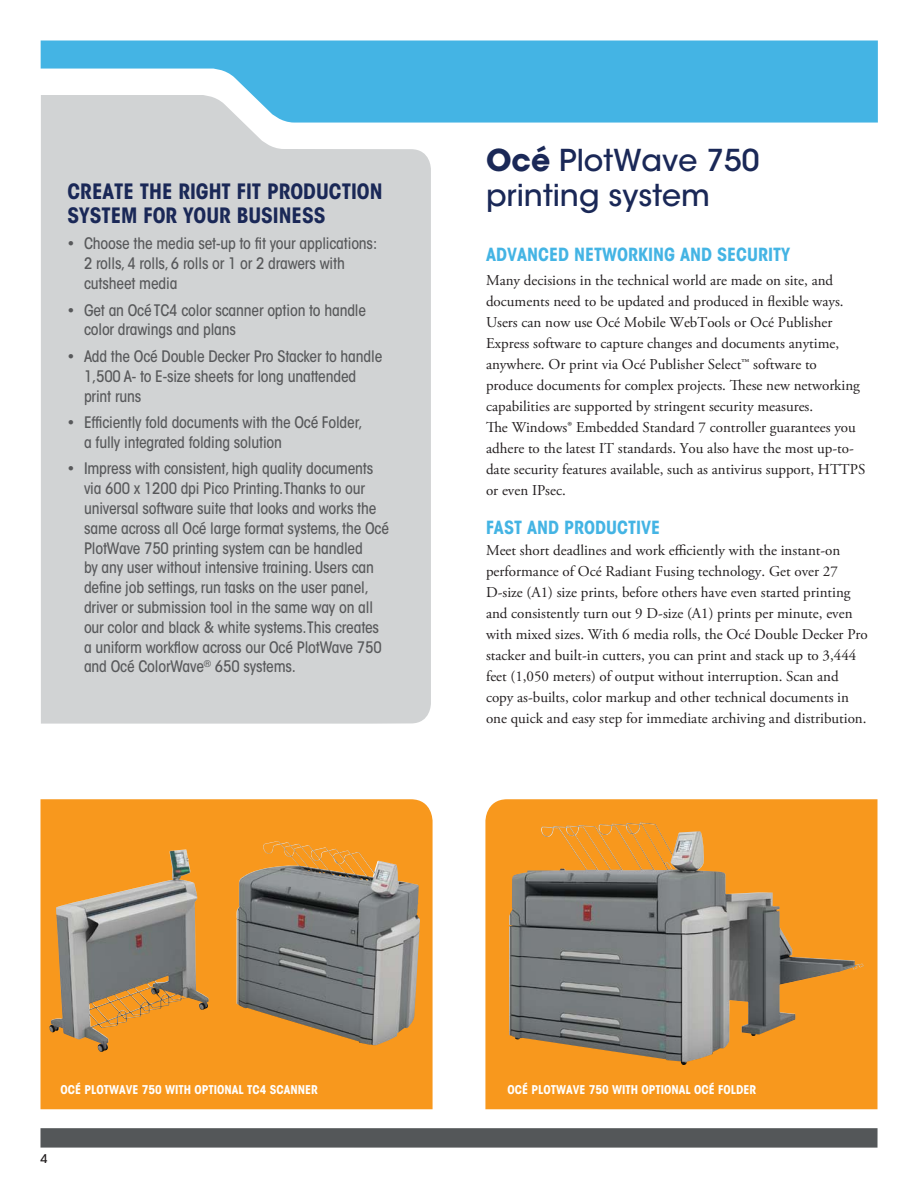
<style>
.page{position:relative;width:918px;height:1188px;background:#fff}
.page>*{position:absolute;margin:0;border:0;box-sizing:border-box;transform-origin:0 0}
.t1{font:500 30px/34.5px "ITC Avant Garde Std";color:#1a2857}
.t2{font:700 condensed 21px/24px "ITC Avant Garde Std";color:#1a2857}
.t3{font:700 condensed 18px "ITC Avant Garde Std";color:#44b4e4}
.t4{font:500 condensed 15.75px/19.8px "ITC Avant Garde Std";letter-spacing:-.01em;color:#58595b}
.t5{font:15px/21px "Adobe Garamond Pro";color:#231f20}
.t6{font:700 condensed 12px "ITC Avant Garde Std";color:#fff}
.t7{font:500 12px "ITC Avant Garde Std";color:#231f20}
.s1{font-weight:700}
</style>
<div class="page">
<svg style="left:41px;top:40px;width:837px;height:83px;background:#56bbe6"></svg>
<div style="left:485px;top:799px;width:393px;height:310px;background:#f8981d"></div>
<img style="left:509px;top:823px;width:355px;height:242px">
<svg style="left:40px;top:799px;width:393px;height:310px;background:#e29634"></svg>
<img style="left:236px;top:841px;width:184px;height:204px">
<div style="left:40px;top:1128px;width:838px;height:20px;background:#545759"></div>
<div style="left:41px;top:95px;width:390px;height:629px;background:#d1d3d4"></div>
<h2 class="t2" style="left:68px;top:180px;width:316px">CREATE THE RIGHT FIT PRODUCTION<br>SYSTEM FOR YOUR BUSINESS</h2>
<p class="t4" style="left:84px;top:235px;width:295px;text-indent:-16px">• Choose the media set-up to fit your applications:<br>2 rolls, 4 rolls, 6 rolls or 1 or 2 drawers with cutsheet media</p>
<p class="t4" style="left:84px;top:301px;width:284px;text-indent:-16px">• Get an Océ TC4 color scanner option to handle color drawings and plans</p>
<p class="t4" style="left:84px;top:347px;width:300px;text-indent:-16px">• Add the Océ Double Decker Pro Stacker to handle<br>1,500 A- to E-size sheets for long unattended print runs</p>
<p class="t4" style="left:84px;top:413px;width:280px;text-indent:-16px">• Efficiently fold documents with the Océ Folder, a fully integrated folding solution</p>
<p class="t4" style="left:84px;top:460px;width:307px;text-indent:-16px">• Impress with consistent, high quality documents via 600 x 1200 dpi Pico Printing.Thanks to our universal software suite that looks and works the same across all Océ large format systems, the Océ PlotWave 750 printing system can be handled<br>by any user without intensive training. Users can define job settings, run tasks on the user panel, driver or submission tool in the same way on all our color and black &amp; white systems.This creates a uniform workflow across our Océ PlotWave 750 and Océ ColorWave<sup>®</sup> 650 systems.</p>
<h1 class="t1" style="left:486px;top:146px;width:275px"><span class="s1">Océ</span> PlotWave 750 printing system</h1>
<p class="t3" style="left:486px;top:244px;width:306px">ADVANCED NETWORKING AND SECURITY</p>
<p class="t5" style="left:486px;top:271px;width:381px">Many decisions in the technical world are made on site, and documents need to be updated and produced in flexible ways.<br>Users can now use Océ Mobile WebTools or Océ Publisher Express software to capture changes and documents anytime, anywhere. Or print via Océ Publisher Select™ software to produce documents for complex projects. These new networking capabilities are supported by stringent security measures.<br>The Windows® Embedded Standard 7 controller guarantees you adhere to the latest IT standards. You also have the most up-to&shy;date security features available, such as antivirus support, HTTPS or even IPsec.</p>
<p class="t3" style="left:486px;top:517px;width:176px">FAST AND PRODUCTIVE</p>
<p class="t5" style="left:486px;top:541px;width:383px">Meet short deadlines and work efficiently with the instant-on performance of Océ Radiant Fusing technology. Get over 27<br>D-size (A1) size prints, before others have even started printing and consistently turn out 9 D-size (A1) prints per minute, even with mixed sizes. With 6 media rolls, the Océ Double Decker Pro stacker and built-in cutters, you can print and stack up to 3,444 feet (1,050 meters) of output without interruption. Scan and copy as-builts, color markup and other technical documents in one quick and easy step for immediate archiving and distribution.</p>
<p class="t6" style="left:60px;top:1082px;width:259px">OCÉ PLOTWAVE 750 WITH OPTIONAL TC4 SCANNER</p>
<p class="t6" style="left:508px;top:1082px;width:250px">OCÉ PLOTWAVE 750 WITH OPTIONAL OCÉ FOLDER</p>
<p class="t7" style="left:41px;top:1153px;width:9px">4</p>
</div>
